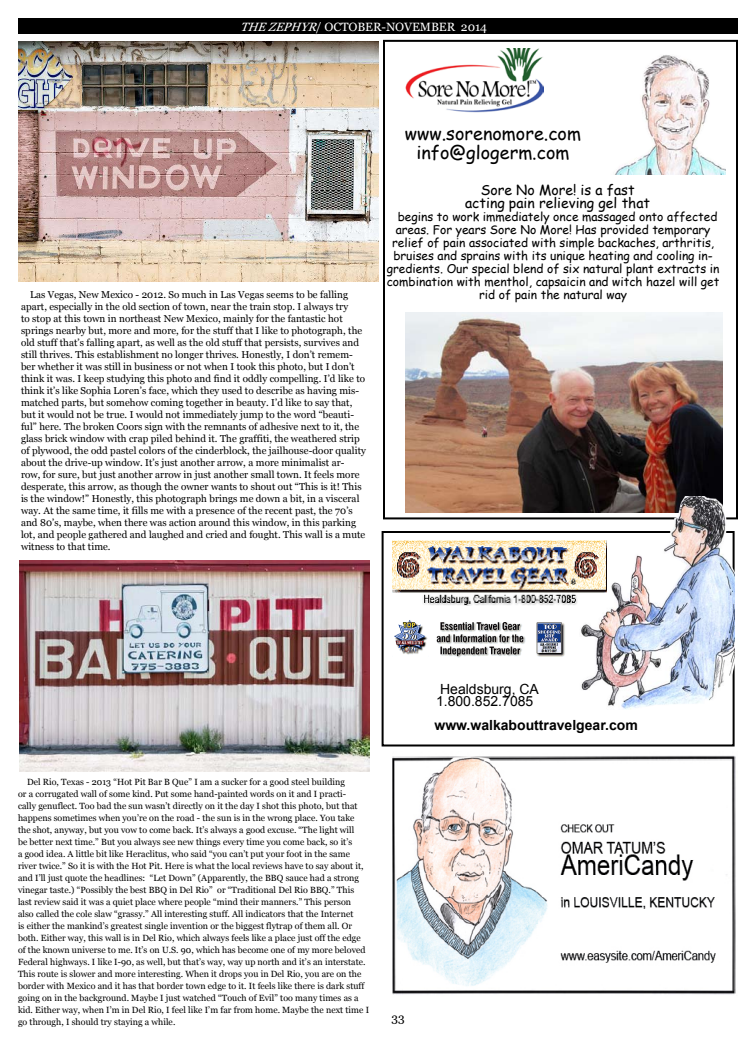
<style>
.page{position:relative;width:756px;height:1044px;background:#fff}
.page>*{position:absolute;margin:0;border:0;box-sizing:border-box;transform-origin:0 0}
.t1{font:18px/19px "Comic Sans MS";color:#000;text-align:center}
.t2{font:14px/13px "Comic Sans MS";color:#000;text-align:center}
.t3{font:14px/12px "Arial";color:#000}
.t4{font:700 14px "Arial";color:#000}
.t5{font:12px "Comic Sans MS";color:#000}
.t6{font:12px "Georgia";color:#fff}
.t7{font:12px "Georgia";color:#000}
.t8{font:10px/12px "Georgia";color:#000}
.t9{font:9px/12px "Georgia";color:#000}
.s1{font-style:italic}
</style>
<div class="page">
<div style="left:18px;top:18px;width:720px;height:16px;background:#000"></div>
<div style="left:382px;top:531px;width:353px;height:215px;border:2px solid #000"></div>
<div style="left:383px;top:40px;width:355px;height:479px;border:2px solid #000"></div>
<img style="left:615px;top:55px;width:111px;height:120px">
<img style="left:405px;top:49px;width:139px;height:64px">
<img style="left:405px;top:312px;width:318px;height:201px">
<img style="left:392px;top:755px;width:344px;height:240px">
<img style="left:579px;top:497px;width:155px;height:213px">
<img style="left:392px;top:539px;width:215px;height:66px">
<img style="left:394px;top:620px;width:171px;height:38px">
<img style="left:18px;top:41px;width:361px;height:241px">
<img style="left:19px;top:560px;width:351px;height:212px">
<h3 class="t6" style="left:240px;top:19px;width:249px"><span class="s1">THEZEPHYR</span>/ OCTOBER-NOVEMBER 2014</h3>
<p class="t8" style="left:21px;top:288px;width:347px;text-indent:9px">Las Vegas, New Mexico - 2012. So much in Las Vegas seems to be falling apart, especially in the old section of town, near the train stop. I always try<br>to stop at this town in northeast New Mexico, mainly for the fantastic hot springs nearby but, more and more, for the stuff that I like to photograph, the old stuff that’s falling apart, as well as the old stuff that persists, survives and still thrives. This establishment no longer thrives. Honestly, I don’t remem&shy;ber whether it was still in business or not when I took this photo, but I don’t think it was. I keep studying this photo and find it oddly compelling. I’d like to think it’s like Sophia Loren’s face, which they used to describe as having mis&shy;matched parts, but somehow coming together in beauty. I’d like to say that, but it would not be true. I would not immediately jump to the word “beauti&shy;ful” here. The broken Coors sign with the remnants of adhesive next to it, the glass brick window with crap piled behind it. The graffiti, the weathered strip of plywood, the odd pastel colors of the cinderblock, the jailhouse-door quality about the drive-up window. It’s just another arrow, a more minimalist ar&shy;row, for sure, but just another arrow in just another small town. It feels more desperate, this arrow, as though the owner wants to shout out “This is it! This is the window!” Honestly, this photograph brings me down a bit, in a visceral way. At the same time, it fills me with a presence of the recent past, the 70’s and 80’s, maybe, when there was action around this window, in this parking lot, and people gathered and laughed and cried and fought. This wall is a mute witness to that time.</p>
<h1 class="t1" style="left:405px;top:124px;width:178px">www.sorenomore.com info@glogerm.com</h1>
<h2 class="t2" style="left:465px;top:183px;width:186px">Sore No More! is a fast acting pain relieving gel that</h2>
<h3 class="t5" style="left:398px;top:208px;width:321px">begins to work immediately once massaged onto affected</h3>
<h3 class="t5" style="left:396px;top:221px;width:316px">areas. For years Sore No More! Has provided temporary</h3>
<h3 class="t5" style="left:392px;top:234px;width:324px">relief of pain associated with simple backaches, arthritis,</h3>
<h3 class="t5" style="left:393px;top:247px;width:321px">bruises and sprains with its unique heating and cooling in-</h3>
<h3 class="t5" style="left:387px;top:260px;width:334px">gredients. Our special blend of six natural plant extracts in</h3>
<h3 class="t5" style="left:387px;top:273px;width:334px">combination with menthol, capsaicin and witch hazel will get</h3>
<h3 class="t5" style="left:479px;top:286px;width:149px">rid of pain the natural way</h3>
<p class="t9" style="left:18px;top:776px;width:353px;text-indent:9px">Del Rio, Texas - 2013 “Hot Pit Bar B Que” I am a sucker for a good steel building<br>or a corrugated wall of some kind. Put some hand-painted words on it and I practi-<br>cally genuflect. Too bad the sun wasn’t directly on it the day I shot this photo, but that happens sometimes when you’re on the road - the sun is in the wrong place. You take the shot, anyway, but you vow to come back. It’s always a good excuse. “The light will<br>be better next time.” But you always see new things every time you come back, so it’s<br>a good idea. A little bit like Heraclitus, who said “you can’t put your foot in the same river twice.” So it is with the Hot Pit. Here is what the local reviews have to say about it, and I’ll just quote the headlines: “Let Down” (Apparently, the BBQ sauce had a strong vinegar taste.) “Possibly the best BBQ in Del Rio” or “Traditional Del Rio BBQ.” This last review said it was a quiet place where people “mind their manners.” This person also called the cole slaw “grassy.” All interesting stuff. All indicators that the Internet<br>is either the mankind’s greatest single invention or the biggest flytrap of them all. Or both. Either way, this wall is in Del Rio, which always feels like a place just off the edge of the known universe to me. It’s on U.S. 90, which has become one of my more beloved Federal highways. I like I-90, as well, but that’s way, way up north and it’s an interstate.<br>This route is slower and more interesting. When it drops you in Del Rio, you are on the border with Mexico and it has that border town edge to it. It feels like there is dark stuff going on in the background. Maybe I just watched “Touch of Evil” too many times as a kid. Either way, when I’m in Del Rio, I feel like I’m far from home. Maybe the next time I go through, I should try staying a while.</p>
<h3 class="t7" style="left:391px;top:1011px;width:15px">33</h3>
<h2 class="t3" style="left:436px;top:683px;width:104px">Healdsburg, CA<br>1.800.852.7085</h2>
<h2 class="t4" style="left:434px;top:715px;width:205px">www.walkabouttravelgear.com</h2>
</div>
